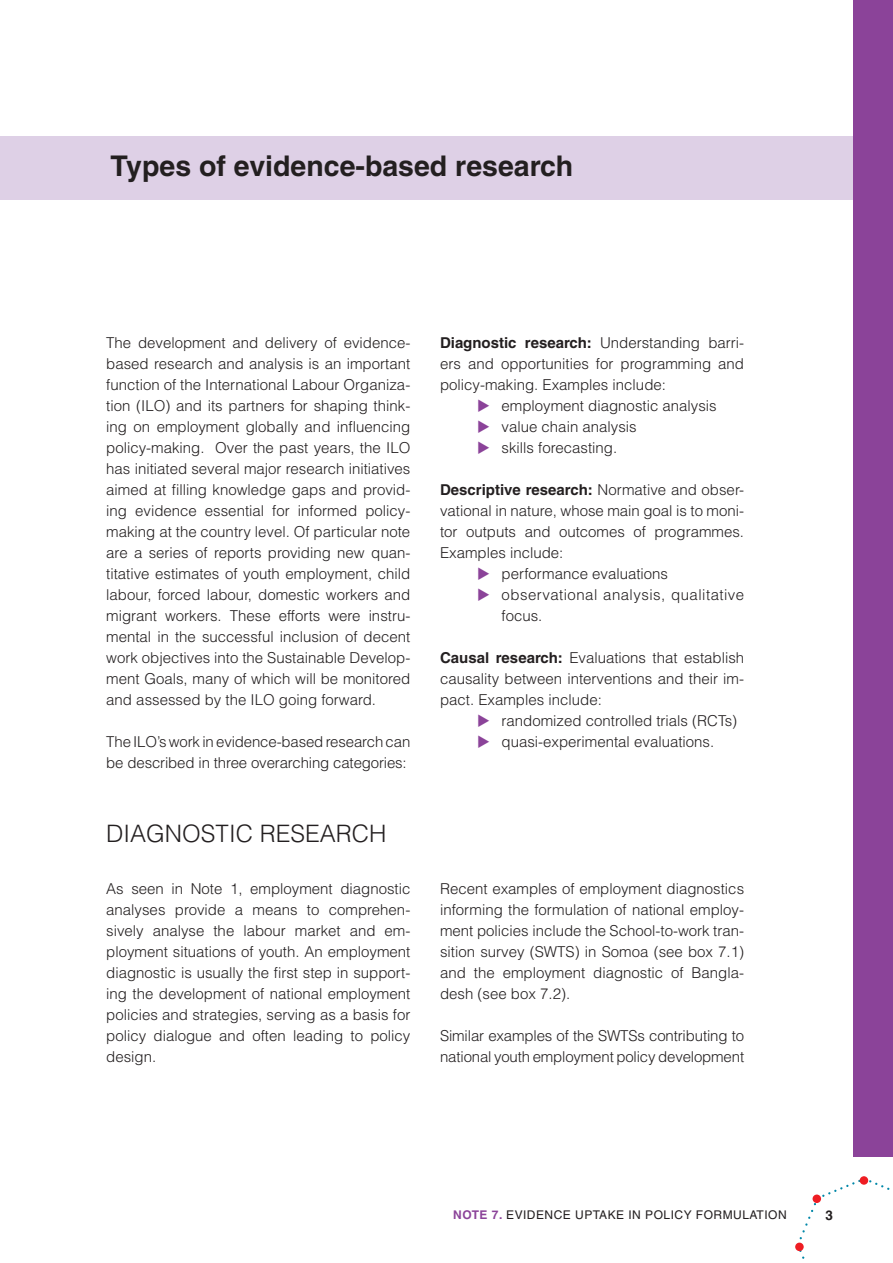
<style>
.page{position:relative;width:893px;height:1263px;background:#fff}
.page>*{position:absolute;margin:0;border:0;box-sizing:border-box;transform-origin:0 0}
.title_section{font:700 28.5px "Helvetica";color:#231f20}
.Main_heading{font:300 24px "Helvetica";color:#231f20}
.Body_text{font:300 15px/21px "Helvetica";color:#231f20;text-align:justify}
.Body_text-2{font:300 15px/21px "Helvetica";letter-spacing:.03em;color:#231f20}
.t1{font:700 13.5px "Helvetica";color:#231f20}
.t2{font:12px "Helvetica";letter-spacing:.04em;color:#231f20}
.s1{font-weight:700}
.s2{font-weight:700;color:#8b4399}
</style>
<div class="page">
<div style="left:853px;top:0;width:40px;height:1157px;background:#8b4399"></div>
<svg style="left:796px;top:1177px;width:94px;height:82px"></svg>
<div style="left:860px;top:1176px;width:8px;height:9px;background:#ee1d23;border-radius:50%"></div>
<svg style="left:795px;top:1242px;width:9px;height:9px"></svg>
<div style="left:812px;top:1194px;width:9px;height:9px;background:#ee1d23;border-radius:50%"></div>
<div style="left:0;top:136px;width:853px;height:64px;background:#ded0e6"></div>
<p class="title_section" style="left:111px;top:148px;width:464px">Types of evidence-based research</p>
<p class="Body_text" style="left:106px;top:332px;width:306px">The development and delivery of evidence&shy;based research and analysis is an important function of the International Labour Organiza&shy;tion (ILO) and its partners for shaping think&shy;ing on employment globally and influencing policy-making. Over the past years, the ILO has initiated several major research initiatives aimed at filling knowledge gaps and provid&shy;ing evidence essential for informed policy&shy;making at the country level. Of particular note are a series of reports providing new quan&shy;titative estimates of youth employment, child labour, forced labour, domestic workers and migrant workers. These efforts were instru&shy;mental in the successful inclusion of decent work objectives into the Sustainable Develop&shy;ment Goals, many of which will be monitored and assessed by the ILO going forward.</p>
<p class="Body_text" style="left:106px;top:731px;width:306px">The ILO’s work in evidence-based research can be described in three overarching categories:</p>
<p class="Main_heading" style="left:106px;top:819px;width:282px">DIAGNOSTIC RESEARCH</p>
<p class="Body_text" style="left:440px;top:332px;width:306px"><span class="s1">Diagnostic research:</span> Understanding barri&shy;ers and opportunities for programming and policy-making. Examples include:</p>
<p class="Body_text" style="left:502px;top:395px;width:217px">employment diagnostic analysis</p>
<p class="Body_text" style="left:502px;top:416px;width:137px">value chain analysis</p>
<p class="Body_text" style="left:502px;top:437px;width:117px">skills forecasting.</p>
<p class="Body_text" style="left:440px;top:479px;width:306px"><span class="s1">Descriptive research:</span> Normative and obser&shy;vational in nature, whose main goal is to moni&shy;tor outputs and outcomes of programmes.<br>Examples include:</p>
<p class="Body_text" style="left:502px;top:563px;width:168px">performance evaluations</p>
<p class="Body_text-2" style="left:502px;top:584px;width:244px">observational analysis, qualitative focus.</p>
<p class="Body_text" style="left:440px;top:647px;width:306px"><span class="s1">Causal research:</span> Evaluations that establish causality between interventions and their im&shy;pact. Examples include:</p>
<p class="Body_text" style="left:502px;top:710px;width:237px">randomized controlled trials (RCTs)</p>
<p class="Body_text" style="left:502px;top:731px;width:214px">quasi-experimental evaluations.</p>
<p class="Body_text" style="left:106px;top:878px;width:306px">As seen in Note 1, employment diagnostic analyses provide a means to comprehen&shy;sively analyse the labour market and em&shy;ployment situations of youth. An employment diagnostic is usually the first step in support&shy;ing the development of national employment policies and strategies, serving as a basis for policy dialogue and often leading to policy design.</p>
<p class="Body_text" style="left:440px;top:878px;width:306px">Recent examples of employment diagnostics informing the formulation of national employ&shy;ment policies include the School-to-work tran&shy;sition survey (SWTS) in Somoa (see box 7.1) and the employment diagnostic of Bangla&shy;desh (see box 7.2).</p>
<p class="Body_text" style="left:440px;top:1025px;width:306px">Similar examples of the SWTSs contributing to national youth employment policy development</p>
<p class="t2" style="left:453px;top:1208px;width:335px"><span class="s2">NOTE 7.</span> EVIDENCE UPTAKE IN POLICY FORMULATION</p>
<p class="t1" style="left:825px;top:1207px;width:9px">3</p>
</div>
